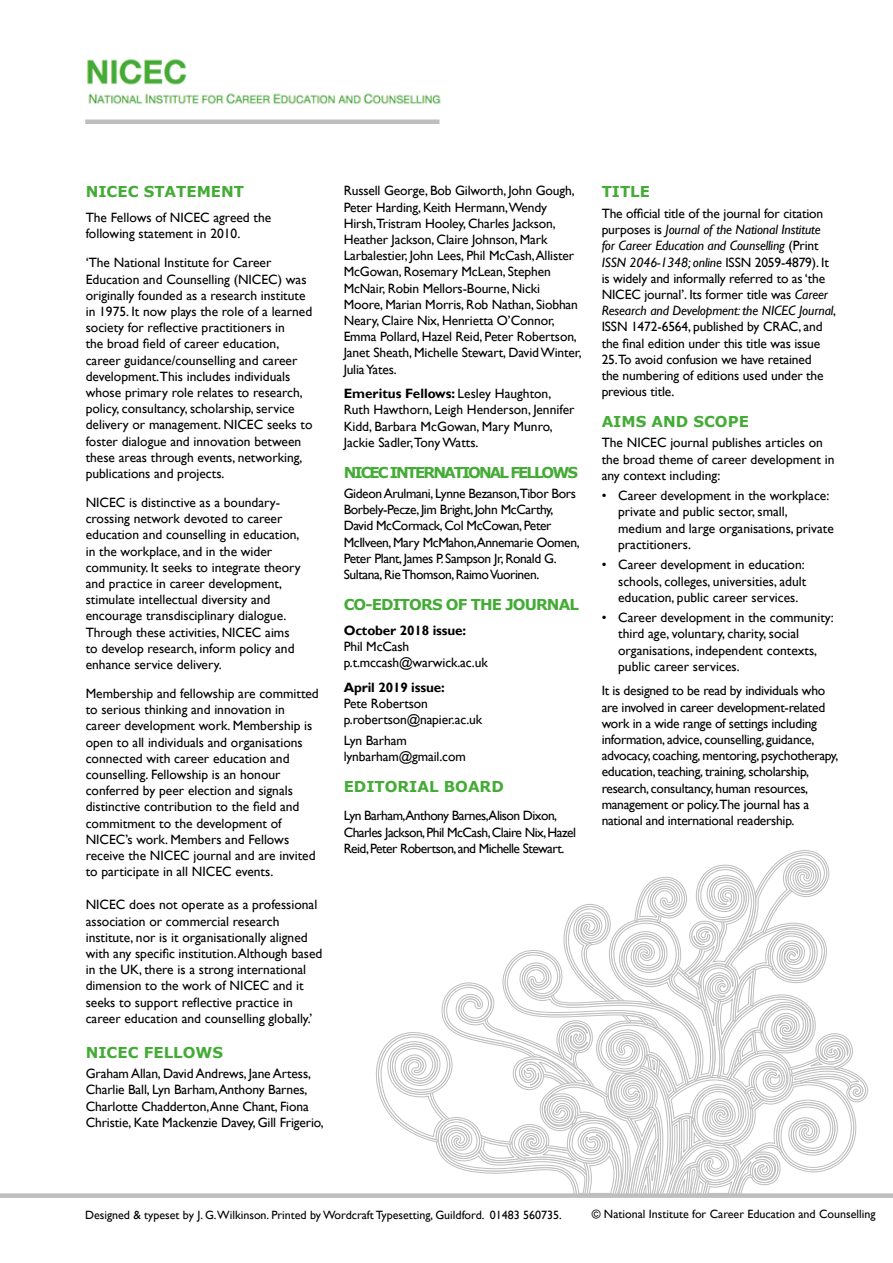
<style>
.page{position:relative;width:893px;height:1263px;background:#fff}
.page>*{position:absolute;margin:0;border:0;box-sizing:border-box;transform-origin:0 0}
.t1{font:700 15px "Verdana";color:#44ac36}
.t2{font:700 15px "Verdana";letter-spacing:-.13em;color:#44ac36}
.t3{font:700 15px "Verdana";letter-spacing:-.06em;color:#44ac36}
.t4{font:13.5px/16.2px "Gill Sans";color:#000}
.t5{font:13.5px/16.2px "Gill Sans";letter-spacing:-.02em;color:#000}
.t6{font:13.5px/16.2px "Gill Sans";letter-spacing:-.03em;color:#000}
.t7{font:13.5px/16.2px "Gill Sans";letter-spacing:-.04em;color:#000}
.t8{font:700 13.5px "Gill Sans";letter-spacing:-.01em;color:#000}
.t9{font:12px "Gill Sans";color:#000}
.s1{font-weight:700}
.s2{font-style:italic}
</style>
<div class="page">
<svg style="left:376px;top:850px;width:492px;height:343px"></svg>
<svg style="left:0;top:1193px;width:893px;height:5px;background:#c3c3c3"></svg>
<img style="left:87px;top:59px;width:354px;height:46px">
<div style="left:85px;top:119px;width:354px;height:5px;background:#bebebe"></div>
<p class="t1" style="left:86px;top:181px;width:160px">NICEC STATEMENT</p>
<p class="t4" style="left:86px;top:210px;width:187px">The Fellows of NICEC agreed the following statement in 2010.</p>
<p class="t4" style="left:86px;top:255px;width:228px">‘The National Institute for Career Education and Counselling (NICEC) was originally founded as a research institute in 1975. It now plays the role of a learned society for reflective practitioners in<br>the broad field of career education, career guidance/counselling and career development.This includes individuals whose primary role relates to research, policy, consultancy, scholarship, service delivery or management. NICEC seeks to foster dialogue and innovation between these areas through events, networking, publications and projects.</p>
<p class="t4" style="left:86px;top:494px;width:217px">NICEC is distinctive as a boundary&shy;crossing network devoted to career education and counselling in education, in the workplace, and in the wider community. It seeks to integrate theory and practice in career development, stimulate intellectual diversity and encourage transdisciplinary dialogue.<br>Through these activities, NICEC aims to develop research, inform policy and enhance service delivery.</p>
<p class="t4" style="left:86px;top:685px;width:235px">Membership and fellowship are committed to serious thinking and innovation in career development work. Membership is open to all individuals and organisations connected with career education and counselling. Fellowship is an honour conferred by peer election and signals distinctive contribution to the field and commitment to the development of NICEC’s work. Members and Fellows receive the NICEC journal and are invited to participate in all NICEC events.</p>
<p class="t4" style="left:86px;top:897px;width:238px">NICEC does not operate as a professional association or commercial research institute, nor is it organisationally aligned with any specific institution. Although based in the UK, there is a strong international dimension to the work of NICEC and it seeks to support reflective practice in career education and counselling globally.’</p>
<p class="t1" style="left:86px;top:1042px;width:139px">NICEC FELLOWS</p>
<p class="t4" style="left:86px;top:1066px;width:240px">Graham Allan, David Andrews, Jane Artess, Charlie Ball, Lyn Barham,Anthony Barnes, Charlotte Chadderton,Anne Chant, Fiona Christie, Kate Mackenzie Davey, Gill Frigerio,</p>
<p class="t4" style="left:344px;top:183px;width:239px">Russell George, Bob Gilworth, John Gough, Peter Harding, Keith Hermann,Wendy Hirsh,Tristram Hooley, Charles Jackson, Heather Jackson, Claire Johnson, Mark Larbalestier, John Lees, Phil McCash,Allister McGowan, Rosemary McLean, Stephen McNair, Robin Mellors-Bourne, Nicki Moore, Marian Morris, Rob Nathan, Siobhan Neary, Claire Nix, Henrietta O’Connor, Emma Pollard, Hazel Reid, Peter Robertson, Janet Sheath, Michelle Stewart, David Winter, Julia Yates.</p>
<p class="t4" style="left:344px;top:386px;width:232px"><span class="s1">Emeritus Fellows:</span> Lesley Haughton, Ruth Hawthorn, Leigh Henderson, Jennifer Kidd, Barbara McGowan, Mary Munro, Jackie Sadler,Tony Watts.</p>
<p class="t2" style="left:344px;top:461px;width:236px">NICEC INTERNATIONAL FELLOWS</p>
<p class="t6" style="left:344px;top:486px;width:237px">Gideon Arulmani, Lynne Bezanson,Tibor Bors Borbely-Pecze, Jim Bright, John McCarthy, David McCormack, Col McCowan, Peter McIlveen, Mary McMahon,Annemarie Oomen, Peter Plant, James P. Sampson Jr, Ronald G.<br>Sultana, Rie Thomson, Raimo Vuorinen.</p>
<p class="t3" style="left:344px;top:594px;width:237px">CO-EDITORS OF THE JOURNAL</p>
<p class="t8" style="left:344px;top:622px;width:124px">October 2018 issue:</p>
<p class="t4" style="left:344px;top:638px;width:146px">Phil McCash p.t.mccash@warwick.ac.uk</p>
<p class="t8" style="left:344px;top:679px;width:103px">April 2019 issue:</p>
<p class="t4" style="left:344px;top:695px;width:140px">Pete Robertson p.robertson@napier.ac.uk</p>
<p class="t4" style="left:344px;top:732px;width:124px">Lyn Barham lynbarham@gmail.com</p>
<p class="t1" style="left:344px;top:775px;width:162px">EDITORIAL BOARD</p>
<p class="t7" style="left:344px;top:808px;width:234px">Lyn Barham,Anthony Barnes,Alison Dixon,<br>Charles Jackson, Phil McCash, Claire Nix, Hazel<br>Reid, Peter Robertson, and Michelle Stewart.</p>
<p class="t1" style="left:602px;top:181px;width:50px">TITLE</p>
<p class="t4" style="left:602px;top:206px;width:236px">The official title of the journal for citation purposes is <span class="s2">Journal of the National Institute for Career Education and Counselling</span> (Print <span class="s2">ISSN 2046-1348; online</span> ISSN 2059-4879). It is widely and informally referred to as ‘the NICEC journal’. Its former title was <span class="s2">Career Research and Development: the NICEC Journal</span>, ISSN 1472-6564, published by CRAC, and the final edition under this title was issue 25.To avoid confusion we have retained<br>the numbering of editions used under the previous title.</p>
<p class="t1" style="left:602px;top:411px;width:149px">AIMS AND SCOPE</p>
<p class="t4" style="left:602px;top:435px;width:234px">The NICEC journal publishes articles on the broad theme of career development in any context including:</p>
<p class="t4" style="left:618px;top:488px;width:217px;text-indent:-17px">• Career development in the workplace: private and public sector, small, medium and large organisations, private practitioners.</p>
<p class="t4" style="left:618px;top:557px;width:190px;text-indent:-17px">• Career development in education: schools, colleges, universities, adult education, public career services.</p>
<p class="t4" style="left:618px;top:610px;width:217px;text-indent:-17px">• Career development in the community: third age, voluntary, charity, social organisations, independent contexts, public career services.</p>
<p class="t5" style="left:602px;top:683px;width:238px">It is designed to be read by individuals who are involved in career development-related work in a wide range of settings including information, advice, counselling, guidance, advocacy, coaching, mentoring, psychotherapy, education, teaching, training, scholarship, research, consultancy, human resources, management or policy.The journal has a national and international readership.</p>
<p class="t9" style="left:85px;top:1208px;width:478px">Designed &amp; typeset by J. G.Wilkinson. Printed by Wordcraft Typesetting, Guildford. 01483 560735.</p>
<p class="t9" style="left:592px;top:1207px;width:285px">© National Institute for Career Education and Counselling</p>
</div>
